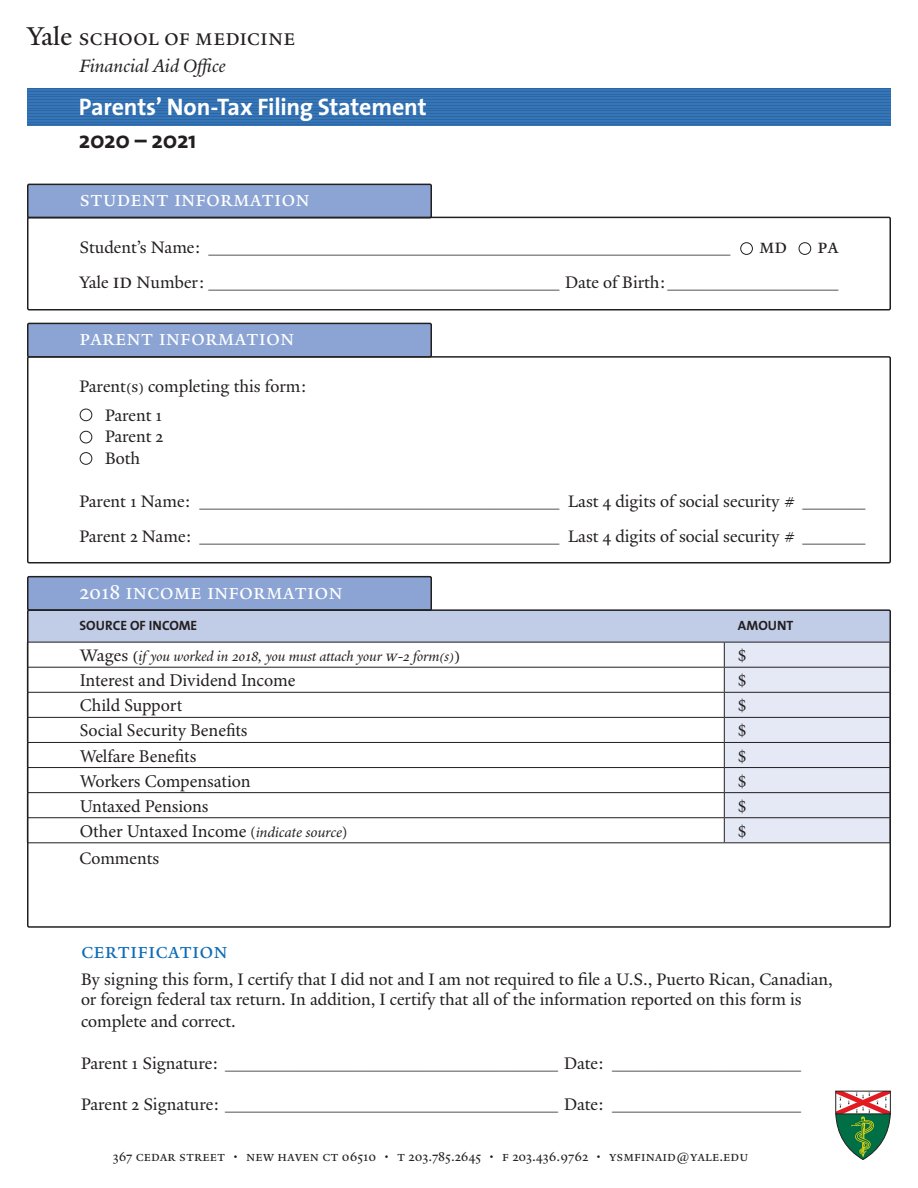
<style>
.page{position:relative;width:918px;height:1188px;background:#fff}
.page>*{position:absolute;margin:0;border:0;box-sizing:border-box;transform-origin:0 0}
.t1{font:700 24px "The Sans";letter-spacing:-.01em;color:#fff}
.t2{font:700 24px "The Sans";letter-spacing:-.01em;color:#231f20}
.t3{font:23.85px "Yale Design Small Cap";color:#231f20}
.t4{font:22.5px "Yale Design Web Small Cap";color:#fff}
.t5{font:22.5px "Yale Design Web Small Cap";color:#0d6cb6}
.t6{font:21px "Yale Design Web Small Cap";color:#231f20}
.t7{font:italic 19.35px "Yale Design";color:#231f20}
.t8{font:18px/21px "Yale Design";color:#231f20}
.t9{font:18px "Minion Pro";color:#231f20}
.t10{font:italic 15px "Yale Design";color:#231f20}
.t11{font:14.4px "Yale Design Small Cap";color:#231f20}
.t12{font:13.5px "The Sans Bold Caps";color:#231f20}
.s1{font-family:"Yale Marks Two";font-size:27.9px}
.s2{font-family:"Yale Design Web Small Cap";font-size:21px}
.s3{font-size:13.5px}
.s4{font-style:normal;font-size:18px}
.s5{font-style:normal}
.s6{font-family:"Yale Design Italic Small Cap";font-style:normal}
.s7{font-size:12px}
.s8{font-size:15px}
.s9{font-style:italic;font-size:15px}
</style>
<div class="page">
<div style="left:27px;top:610px;width:863px;height:32px;background:#c1cce7;border-radius:2px"></div>
<div style="left:28px;top:577px;width:403px;height:33px;background:#8ba4d4"></div>
<div style="left:27px;top:576px;width:405px;height:35px;border:2px solid #231f20"></div>
<div style="left:27px;top:609px;width:864px;height:319px;border:2px solid #231f20"></div>
<svg style="left:835px;top:1091px;width:56px;height:69px"></svg>
<div style="left:27px;top:88px;width:864px;height:38px;background:#3576b9"></div>
<hr style="left:27px;top:88px;width:864px;height:1px;background:#2e65a3">
<hr style="left:27px;top:91px;width:864px;height:1px;background:#2e65a3">
<hr style="left:27px;top:94px;width:864px;height:1px;background:#2e65a3">
<hr style="left:27px;top:96px;width:864px;height:1px;background:#2e65a3">
<hr style="left:27px;top:99px;width:864px;height:1px;background:#2e65a3">
<hr style="left:27px;top:102px;width:864px;height:1px;background:#2e65a3">
<hr style="left:27px;top:105px;width:864px;height:1px;background:#2e65a3">
<hr style="left:27px;top:108px;width:864px;height:1px;background:#2e65a3">
<hr style="left:27px;top:110px;width:864px;height:1px;background:#2e65a3">
<hr style="left:27px;top:113px;width:864px;height:1px;background:#2e65a3">
<hr style="left:27px;top:116px;width:864px;height:1px;background:#2e65a3">
<hr style="left:27px;top:119px;width:864px;height:1px;background:#2e65a3">
<hr style="left:27px;top:122px;width:864px;height:1px;background:#2e65a3">
<hr style="left:27px;top:124px;width:864px;height:1px;background:#2e65a3">
<hr style="left:27px;top:642px;width:697px;height:1px;background:#231f20">
<hr style="left:27px;top:667px;width:697px;height:1px;background:#231f20">
<hr style="left:27px;top:692px;width:697px;height:1px;background:#231f20">
<hr style="left:27px;top:717px;width:697px;height:1px;background:#231f20">
<hr style="left:27px;top:742px;width:697px;height:1px;background:#231f20">
<hr style="left:27px;top:767px;width:697px;height:1px;background:#231f20">
<hr style="left:27px;top:792px;width:697px;height:1px;background:#231f20">
<hr style="left:27px;top:817px;width:697px;height:1px;background:#231f20">
<svg style="left:27px;top:643px;width:1px;height:199px"></svg>
<hr style="left:27px;top:842px;width:697px;height:1px;background:#231f20">
<svg style="left:724px;top:642px;width:167px;height:201px;background:#d9dee9"></svg>
<hr style="left:724px;top:842px;width:166px;height:1px;background:#231f20">
<div style="left:27px;top:356px;width:864px;height:207px;border:2px solid #231f20"></div>
<div style="left:28px;top:323px;width:403px;height:34px;background:#8ba4d4"></div>
<div style="left:27px;top:323px;width:405px;height:35px;border:2px solid #231f20"></div>
<div style="left:80px;top:409px;width:12px;height:12px;border:1px solid #231f20;border-radius:50%"></div>
<div style="left:80px;top:431px;width:12px;height:12px;border:1px solid #231f20;border-radius:50%"></div>
<div style="left:80px;top:452px;width:12px;height:13px;border:1px solid #231f20;border-radius:50%"></div>
<div style="left:28px;top:184px;width:403px;height:34px;background:#8ba4d4"></div>
<div style="left:27px;top:184px;width:405px;height:34px;border:2px solid #231f20"></div>
<div style="left:27px;top:217px;width:864px;height:93px;border:2px solid #231f20"></div>
<div style="left:740px;top:242px;width:13px;height:13px;border:1px solid #231f20;border-radius:50%"></div>
<div style="left:799px;top:242px;width:12px;height:13px;border:1px solid #231f20;border-radius:50%"></div>
<h2 class="t3" style="left:27px;top:23px;width:270px"><span class="s1">Y</span> school of medicine</h2>
<p class="t7" style="left:79px;top:55px;width:148px">Financial Aid O∞ce</p>
<h1 class="t1" style="left:79px;top:86px;width:350px">Parents’ Non-Tax Filing Statement</h1>
<h1 class="t2" style="left:79px;top:119px;width:119px">2020 – 2021</h1>
<p class="t4" style="left:80px;top:185px;width:232px">Student information</p>
<p class="t8" style="left:79px;top:237px;width:653px">Student’s Name: __________________________________________________________</p>
<p class="t6" style="left:759px;top:234px;width:30px">MD</p>
<p class="t6" style="left:818px;top:234px;width:23px">pa</p>
<p class="t8" style="left:79px;top:272px;width:761px">Yale <span class="s2">ID</span> Number: _______________________________________ Date of Birth:___________________</p>
<p class="t4" style="left:80px;top:325px;width:216px">parent information</p>
<p class="t8" style="left:79px;top:376px;width:229px">Parent<span class="s3">(</span>s<span class="s3">)</span> completing this form:</p>
<p class="t8" style="left:105px;top:404px;width:59px">Parent 1</p>
<p class="t8" style="left:105px;top:426px;width:60px">Parent 2</p>
<p class="t8" style="left:105px;top:448px;width:37px">Both</p>
<p class="t8" style="left:79px;top:491px;width:788px">Parent 1 Name: ________________________________________ Last 4 digits of social security # _______</p>
<p class="t8" style="left:79px;top:526px;width:788px">Parent 2 Name: ________________________________________ Last 4 digits of social security # _______</p>
<p class="t4" style="left:80px;top:578px;width:265px">2018 Income Information</p>
<p class="t12" style="left:80px;top:614px;width:119px">SOURCE OF INCOME</p>
<p class="t12" style="left:738px;top:614px;width:57px">AMOUNT</p>
<p class="t10" style="left:80px;top:647px;width:382px"><span class="s4">Wages</span> <span class="s5">(</span>if you worked in <span class="s6">2018</span>, you must attach your <span class="s6">w</span>-<span class="s6">2</span> form<span class="s7">(</span>s<span class="s7">)</span><span class="s5">)</span></p>
<p class="t9" style="left:738px;top:643px;width:10px">$</p>
<p class="t9" style="left:80px;top:668px;width:217px">Interest and Dividend Income</p>
<p class="t9" style="left:738px;top:668px;width:10px">$</p>
<p class="t9" style="left:80px;top:694px;width:104px">Child Support</p>
<p class="t9" style="left:738px;top:694px;width:10px">$</p>
<p class="t9" style="left:80px;top:719px;width:169px">Social Security Benefits</p>
<p class="t9" style="left:738px;top:719px;width:10px">$</p>
<p class="t9" style="left:80px;top:744px;width:118px">Welfare Benefits</p>
<p class="t9" style="left:738px;top:744px;width:10px">$</p>
<p class="t9" style="left:80px;top:769px;width:173px">Workers Compensation</p>
<p class="t9" style="left:738px;top:769px;width:10px">$</p>
<p class="t9" style="left:80px;top:794px;width:130px">Untaxed Pensions</p>
<p class="t9" style="left:738px;top:794px;width:10px">$</p>
<p class="t9" style="left:80px;top:819px;width:269px">Other Untaxed Income <span class="s8">(</span><span class="s9">indicate source</span><span class="s8">)</span></p>
<p class="t9" style="left:738px;top:819px;width:10px">$</p>
<p class="t8" style="left:80px;top:848px;width:81px">Comments</p>
<p class="t5" style="left:81px;top:938px;width:148px">Certification</p>
<p class="t8" style="left:81px;top:969px;width:754px">By signing this form, I certify that I did not and I am not required to file a U.S., Puerto Rican, Canadian, or foreign federal tax return. In addition, I certify that all of the information reported on this form is complete and correct.</p>
<p class="t8" style="left:81px;top:1052px;width:722px">Parent 1 Signature: _____________________________________ Date: _____________________</p>
<p class="t8" style="left:81px;top:1094px;width:722px">Parent 2 Signature: _____________________________________ Date: _____________________</p>
<p class="t11" style="left:113px;top:1148px;width:637px">367 cedar street • new haven ct 06510 • t 203.785.2645 • f 203.436.9762 • ysmfinaid@yale.edu</p>
</div>
